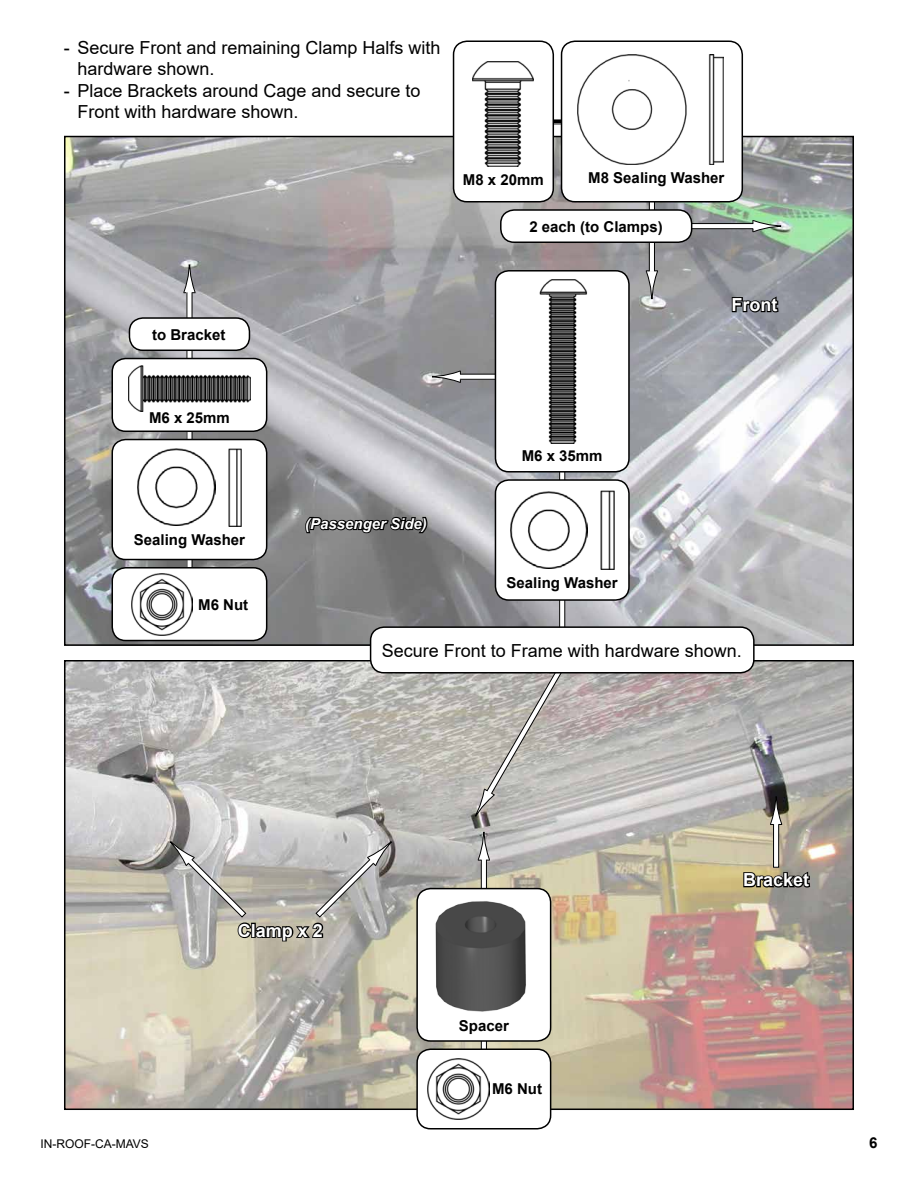
<style>
.page{position:relative;width:918px;height:1188px;background:#fff}
.page>*{position:absolute;margin:0;border:0;box-sizing:border-box;transform-origin:0 0}
.t1{font:18px/21.6px "Arial";color:#000}
.t2{font:700 18px "Arial";color:#fff}
.t3{font:700 15px "Arial";color:#000}
.t4{font:italic 700 15px "Arial";color:#fff}
.t5{font:12px "Arial";color:#000}
</style>
<div class="page">
<img style="left:67px;top:663px;width:784px;height:444px">
<svg style="left:742px;top:867px;width:69px;height:22px;background:#5a5544"></svg>
<div style="left:774px;top:824px;width:5px;height:43px;background:#fff"></div>
<div style="left:773px;top:824px;width:6px;height:44px;border:1px solid #000"></div>
<svg style="left:770px;top:797px;width:13px;height:28px"></svg>
<svg style="left:170px;top:840px;width:222px;height:103px;background:#afada8"></svg>
<div style="left:481px;top:860px;width:5px;height:227px;background:#fff"></div>
<div style="left:481px;top:859px;width:6px;height:228px;border:1px solid #000"></div>
<svg style="left:477px;top:832px;width:13px;height:29px"></svg>
<div style="left:417px;top:1049px;width:134px;height:80px;background:#fff;border-radius:14px"></div>
<div style="left:416px;top:1048px;width:135px;height:82px;border:2px solid #000;border-radius:14px"></div>
<img style="left:427px;top:1058px;width:62px;height:62px">
<img style="left:417px;top:889px;width:134px;height:152px">
<div style="left:416px;top:888px;width:135px;height:154px;border:2px solid #000;border-radius:14px"></div>
<img style="left:67px;top:139px;width:784px;height:504px">
<div style="left:537px;top:119px;width:156px;height:5px;background:#000"></div>
<div style="left:454px;top:41px;width:99px;height:161px;background:#fff;border-radius:14px"></div>
<div style="left:453px;top:40px;width:101px;height:162px;border:2px solid #000;border-radius:14px"></div>
<img style="left:473px;top:61px;width:61px;height:106px">
<div style="left:460px;top:374px;width:84px;height:5px;background:#fff"></div>
<div style="left:460px;top:374px;width:84px;height:6px;border:1px solid #000"></div>
<svg style="left:432px;top:370px;width:29px;height:13px"></svg>
<div style="left:560px;top:465px;width:5px;height:169px;background:#fff"></div>
<div style="left:559px;top:464px;width:6px;height:171px;border:1px solid #000"></div>
<div style="left:495px;top:480px;width:134px;height:120px;background:#fff;border-radius:14px"></div>
<div style="left:495px;top:479px;width:135px;height:122px;border:2px solid #000;border-radius:14px"></div>
<img style="left:601px;top:491px;width:13px;height:78px">
<img style="left:510px;top:491px;width:78px;height:78px">
<div style="left:495px;top:271px;width:134px;height:201px;background:#fff;border-radius:14px"></div>
<div style="left:495px;top:270px;width:135px;height:203px;border:2px solid #000;border-radius:14px"></div>
<img style="left:539px;top:279px;width:49px;height:164px">
<div style="left:649px;top:78px;width:5px;height:193px;background:#fff"></div>
<div style="left:649px;top:77px;width:6px;height:195px;border:1px solid #000"></div>
<svg style="left:645px;top:270px;width:14px;height:29px"></svg>
<div style="left:562px;top:41px;width:180px;height:161px;background:#fff;border-radius:14px"></div>
<div style="left:561px;top:40px;width:182px;height:162px;border:2px solid #000;border-radius:14px"></div>
<img style="left:577px;top:55px;width:147px;height:109px">
<div style="left:682px;top:224px;width:71px;height:5px;background:#fff"></div>
<div style="left:682px;top:223px;width:72px;height:6px;border:1px solid #000"></div>
<svg style="left:752px;top:220px;width:29px;height:13px"></svg>
<div style="left:501px;top:210px;width:191px;height:32px;background:#fff;border-radius:14px"></div>
<div style="left:500px;top:209px;width:192px;height:34px;border:2px solid #000;border-radius:14px"></div>
<div style="left:187px;top:292px;width:5px;height:308px;background:#fff"></div>
<svg style="left:183px;top:265px;width:13px;height:28px"></svg>
<div style="left:112px;top:568px;width:155px;height:73px;background:#fff;border-radius:14px"></div>
<div style="left:112px;top:567px;width:155px;height:74px;border:2px solid #000;border-radius:14px"></div>
<img style="left:131px;top:573px;width:62px;height:62px">
<div style="left:112px;top:440px;width:155px;height:120px;background:#fff;border-radius:14px"></div>
<div style="left:112px;top:439px;width:155px;height:121px;border:2px solid #000;border-radius:14px"></div>
<img style="left:228px;top:448px;width:13px;height:78px">
<img style="left:138px;top:448px;width:77px;height:78px">
<div style="left:112px;top:359px;width:155px;height:72px;background:#fff;border-radius:14px"></div>
<div style="left:112px;top:358px;width:155px;height:74px;border:2px solid #000;border-radius:14px"></div>
<img style="left:128px;top:366px;width:122px;height:46px">
<svg style="left:474px;top:674px;width:99px;height:142px;background:#bab7b3"></svg>
<div style="left:371px;top:627px;width:383px;height:46px;background:#fff;border-radius:14px"></div>
<div style="left:370px;top:626px;width:385px;height:48px;border:2px solid #000;border-radius:14px"></div>
<svg style="left:304px;top:504px;width:125px;height:31px;background:#5e5e5e"></svg>
<svg style="left:731px;top:295px;width:49px;height:19px"></svg>
<div style="left:129px;top:318px;width:120px;height:32px;background:#fff;border-radius:14px"></div>
<div style="left:129px;top:317px;width:121px;height:34px;border:2px solid #000;border-radius:14px"></div>
<p class="t1" style="left:77px;top:36px;width:365px;text-indent:-14px">- Secure Front and remaining Clamp Halfs with hardware shown.</p>
<p class="t1" style="left:77px;top:80px;width:345px;text-indent:-14px">- Place Brackets around Cage and secure to<br>Front with hardware shown.</p>
<p class="t3" style="left:588px;top:167px;width:138px">M8 Sealing Washer</p>
<p class="t3" style="left:529px;top:216px;width:135px">2 each (to Clamps)</p>
<p class="t3" style="left:463px;top:169px;width:82px">M8 x 20mm</p>
<p class="t3" style="left:152px;top:324px;width:75px">to Bracket</p>
<p class="t2" style="left:732px;top:292px;width:47px">Front</p>
<p class="t3" style="left:149px;top:407px;width:82px">M6 x 25mm</p>
<p class="t3" style="left:134px;top:529px;width:113px">Sealing Washer</p>
<p class="t3" style="left:198px;top:594px;width:51px">M6 Nut</p>
<p class="t4" style="left:305px;top:514px;width:123px">(Passenger Side)</p>
<p class="t3" style="left:522px;top:445px;width:82px">M6 x 35mm</p>
<p class="t3" style="left:507px;top:572px;width:113px">Sealing Washer</p>
<p class="t1" style="left:382px;top:639px;width:362px">Secure Front to Frame with hardware shown.</p>
<p class="t2" style="left:238px;top:918px;width:87px">Clamp x 2</p>
<p class="t3" style="left:459px;top:1015px;width:52px">Spacer</p>
<p class="t3" style="left:492px;top:1079px;width:51px">M6 Nut</p>
<p class="t2" style="left:743px;top:867px;width:68px">Bracket</p>
<p class="t5" style="left:40px;top:1135px;width:110px">IN-ROOF-CA-MAVS</p>
<p class="t3" style="left:869px;top:1132px;width:10px">6</p>
</div>
